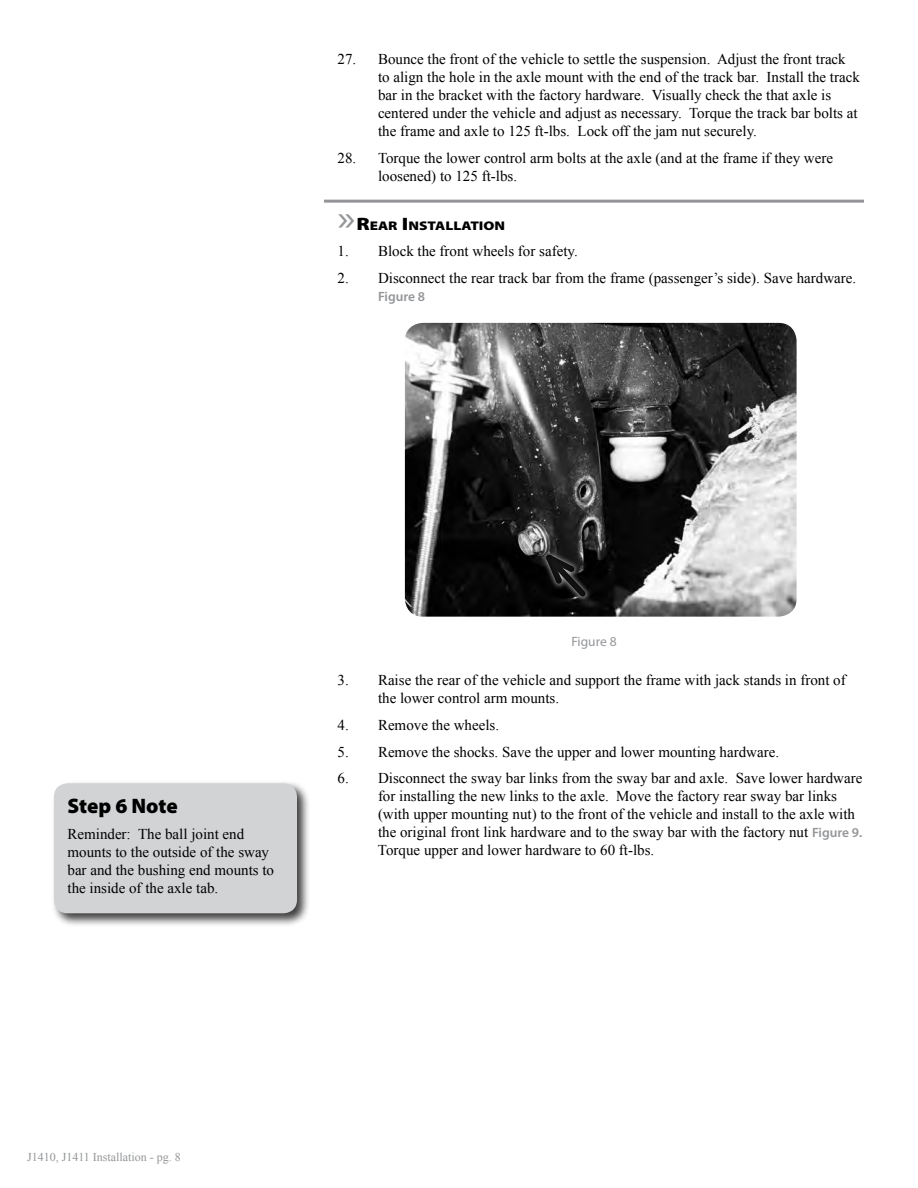
<style>
.page{position:relative;width:918px;height:1188px;background:#fff}
.page>*{position:absolute;margin:0;border:0;box-sizing:border-box;transform-origin:0 0}
.t1{font:900 21px "Myriad Pro";letter-spacing:-.005em;color:#000}
.t2{font:15px/18px "Times New Roman";color:#000}
.t3{font:600 13.5px "Myriad Pro";color:#939598}
.t4{font:13.5px "Myriad Pro";color:#939598}
.t5{font:900 12.6px "Myriad Pro";color:#000;scale:1.2 1}
.t6{font:12px "Times New Roman";color:#939598}
.s1{font-weight:400;font-size:36px;color:#939598}
.s2{font-size:18px}
.s3{font-family:"Myriad Pro";font-weight:600;font-size:13.5px;color:#939598}
</style>
<div class="page">
<hr style="left:324px;top:200px;width:540px;height:3px;background:#939598">
<img style="left:405px;top:323px;width:392px;height:294px">
<div style="left:541px;top:549px;width:51px;height:54px;background:#fff;opacity:.9"></div>
<svg style="left:537px;top:545px;width:54px;height:57px"></svg>
<div style="left:51px;top:780px;width:260px;height:147px;background:#000;opacity:.75"></div>
<div style="left:54px;top:783px;width:243px;height:130px;background:#d1d3d4;border-radius:14px"></div>
<p class="t2" style="left:378px;top:50px;width:483px;text-indent:-40px">27. Bounce the front of the vehicle to settle the suspension. Adjust the front track to align the hole in the axle mount with the end of the track bar. Install the track bar in the bracket with the factory hardware. Visually check the that axle is centered under the vehicle and adjust as necessary. Torque the track bar bolts at the frame and axle to 125 ft-lbs. Lock off the jam nut securely.</p>
<p class="t2" style="left:378px;top:149px;width:457px;text-indent:-40px">28. Torque the lower control arm bolts at the axle (and at the frame if they were loosened) to 125 ft-lbs.</p>
<p class="t5" style="left:337px;top:217px;width:141px"><span class="s1">»</span><span class="s2">R</span>EAR <span class="s2">I</span> NSTALLATION</p>
<p class="t2" style="left:338px;top:242px;width:242px">1. Block the front wheels for safety.</p>
<p class="t2" style="left:338px;top:269px;width:520px">2. Disconnect the rear track bar from the frame (passenger’s side). Save hardware.</p>
<p class="t3" style="left:378px;top:288px;width:49px">Figure 8</p>
<h1 class="t1" style="left:68px;top:791px;width:112px">Step 6 Note</h1>
<p class="t2" style="left:68px;top:825px;width:208px">Reminder: The ball joint end mounts to the outside of the sway bar and the bushing end mounts to the inside of the axle tab.</p>
<p class="t4" style="left:571px;top:633px;width:47px">Figure 8</p>
<p class="t2" style="left:378px;top:671px;width:469px;text-indent:-40px">3. Raise the rear of the vehicle and support the frame with jack stands in front of the lower control arm mounts.</p>
<p class="t2" style="left:338px;top:716px;width:163px">4. Remove the wheels.</p>
<p class="t2" style="left:338px;top:742px;width:443px">5. Remove the shocks. Save the upper and lower mounting hardware.</p>
<p class="t2" style="left:378px;top:769px;width:486px;text-indent:-40px">6. Disconnect the sway bar links from the sway bar and axle. Save lower hardware for installing the new links to the axle. Move the factory rear sway bar links (with upper mounting nut) to the front of the vehicle and install to the axle with the original front link hardware and to the sway bar with the factory nut <span class="s3">Figure 9.<br></span>Torque upper and lower hardware to 60 ft-lbs.</p>
<p class="t6" style="left:27px;top:1149px;width:155px">J1410, J1411 Installation - pg. 8</p>
</div>
